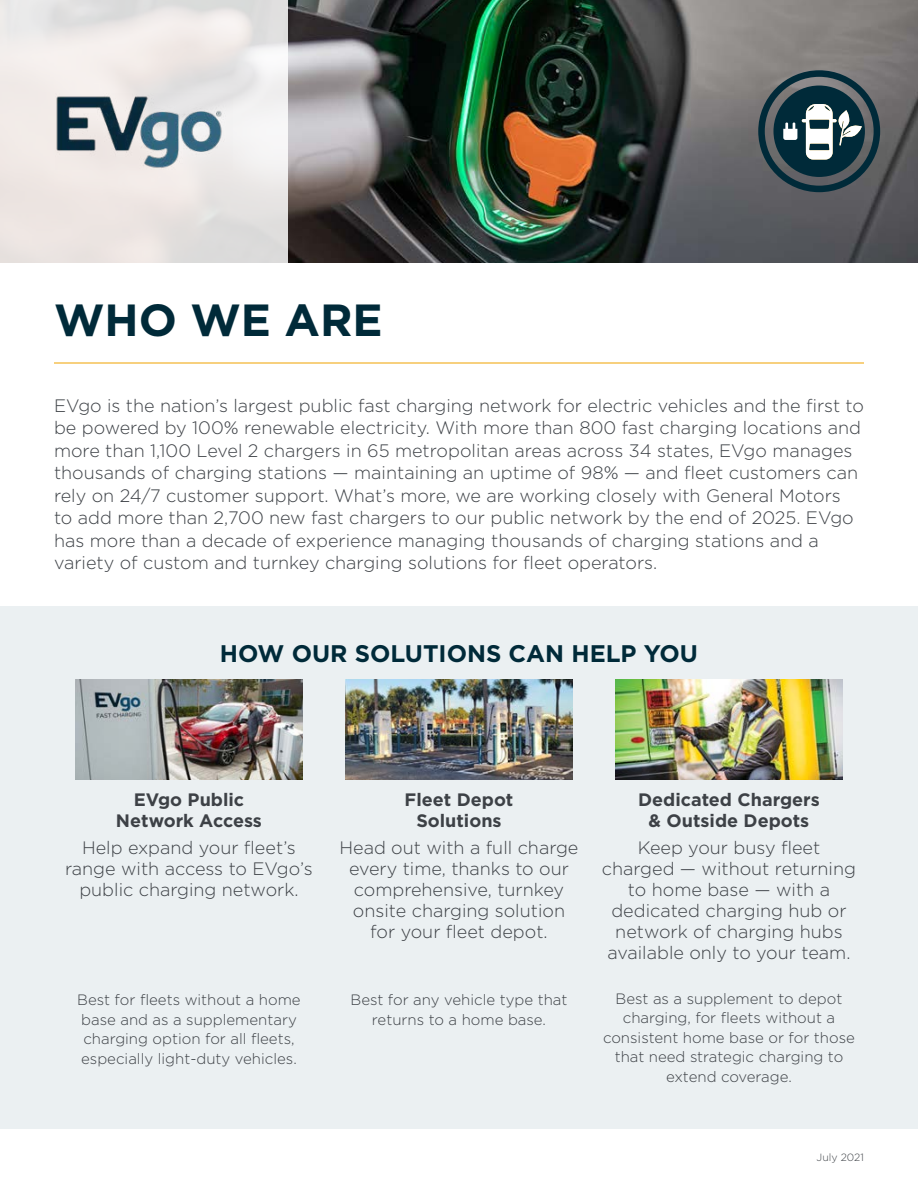
<style>
.page{position:relative;width:918px;height:1188px;background:#fff}
.page>*{position:absolute;margin:0;border:0;box-sizing:border-box;transform-origin:0 0}
.t1{font:700 45px "Gotham";color:#002a39}
.t2{font:700 24px "Gotham";color:#002a39}
.t3{font:300 18px/21px "Gotham";color:#3d4146;text-align:center}
.t4{font:700 18px/21px "Gotham";color:#3d4146;text-align:center}
.t5{font:300 15px/19.5px "Gotham";color:#3d4146;text-align:center}
.t6{font:300 10.5px "Gotham";color:#3d4146}
</style>
<div class="page">
<img style="left:287px;top:0;width:631px;height:262px">
<svg style="left:0;top:0;width:287px;height:262px;background:#ebe7e5"></svg>
<svg style="left:758px;top:70px;width:122px;height:122px;background:#495c64"></svg>
<img style="left:55px;top:93px;width:177px;height:76px">
<div style="left:0;top:607px;width:918px;height:522px;background:#ebf0f2"></div>
<img style="left:75px;top:680px;width:228px;height:99px">
<img style="left:345px;top:680px;width:228px;height:99px">
<img style="left:615px;top:680px;width:228px;height:99px">
<hr style="left:54px;top:362px;width:810px;height:2px;background:#f5c154">
<h1 class="t1" style="left:54px;top:290px;width:330px">WHO WE ARE</h1>
<p class="t3" style="left:54px;top:394px;width:812px;line-height:22.5px;text-align:left">EVgo is the nation’s largest public fast charging network for electric vehicles and the first to be powered by 100% renewable electricity. With more than 800 fast charging locations and more than 1,100 Level 2 chargers in 65 metropolitan areas across 34 states, EVgo manages thousands of charging stations — maintaining an uptime of 98% — and fleet customers can rely on 24/7 customer support. What’s more, we are working closely with General Motors<br>to add more than 2,700 new fast chargers to our public network by the end of 2025. EVgo has more than a decade of experience managing thousands of charging stations and a variety of custom and turnkey charging solutions for fleet operators.</p>
<h2 class="t2" style="left:220px;top:637px;width:480px">HOW OUR SOLUTIONS CAN HELP YOU</h2>
<p class="t4" style="left:116px;top:789px;width:148px">EVgo Public<br>Network Access</p>
<p class="t3" style="left:65px;top:836px;width:249px">Help expand your fleet’s range with access to EVgo’s public charging network.</p>
<p class="t5" style="left:77px;top:990px;width:225px;text-align:left">Best for fleets without a home base and as a supplementary charging option for all fleets, especially light-duty vehicles.</p>
<p class="t4" style="left:405px;top:789px;width:110px">Fleet Depot<br>Solutions</p>
<p class="t3" style="left:339px;top:836px;width:241px">Head out with a full charge every time, thanks to our comprehensive, turnkey onsite charging solution for your fleet depot.</p>
<p class="t5" style="left:351px;top:990px;width:218px">Best for any vehicle type that returns to a home base.</p>
<p class="t4" style="left:638px;top:789px;width:183px">Dedicated Chargers &amp; Outside Depots</p>
<p class="t3" style="left:602px;top:836px;width:256px">Keep your busy fleet charged — without returning to home base — with a dedicated charging hub or network of charging hubs available only to your team.</p>
<p class="t5" style="left:603px;top:988px;width:253px">Best as a supplement to depot charging, for fleets without a consistent home base or for those that need strategic charging to extend coverage.</p>
<p class="t6" style="left:817px;top:1151px;width:49px">July 2021</p>
</div>
